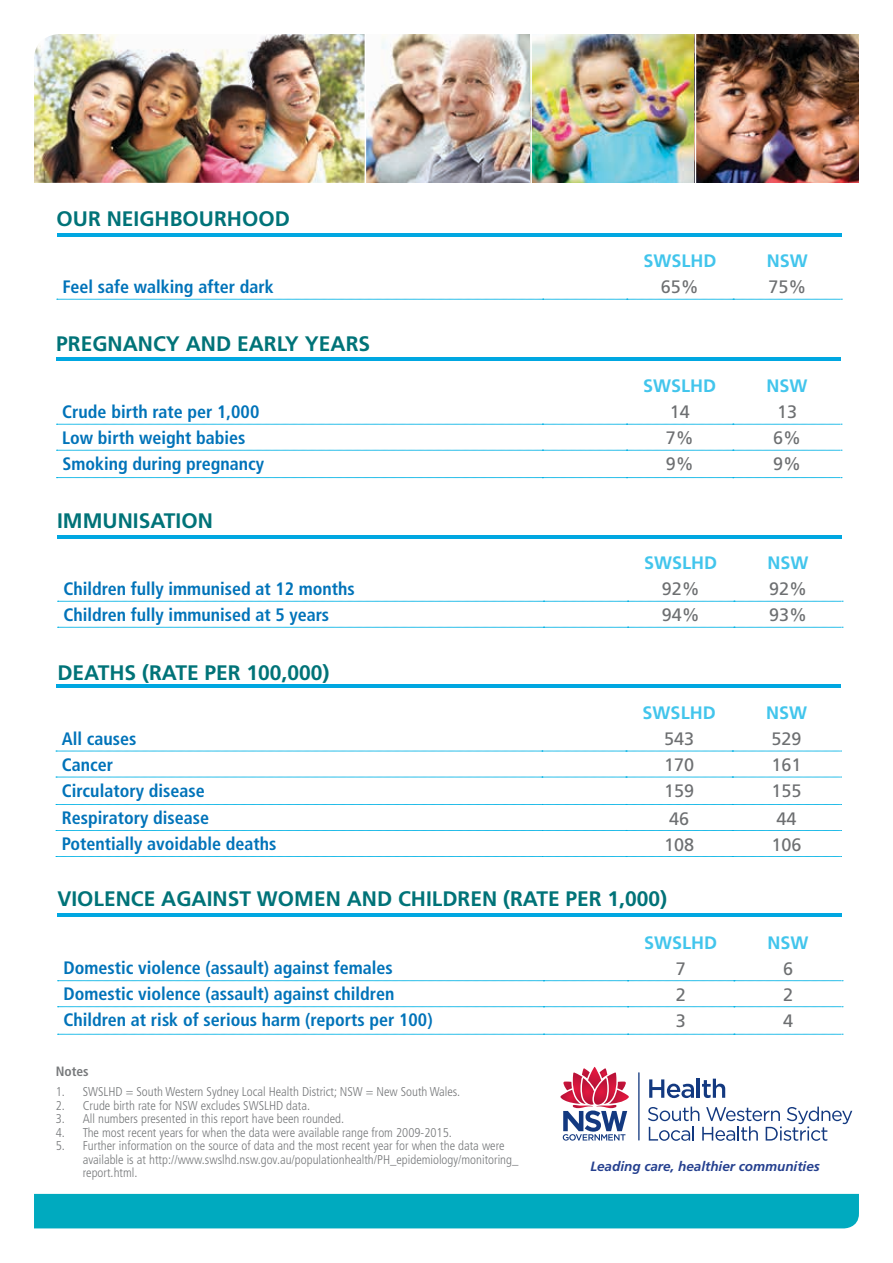
<style>
.page{position:relative;width:893px;height:1263px;background:#fff}
.page>*{position:absolute;margin:0;border:0;box-sizing:border-box;transform-origin:0 0}
.t1{font:700 21px "Frutiger";color:#007378}
.t2{font:700 condensed 18px "Frutiger";color:#0073b9}
.t3{font:18px "Frutiger";color:#6d6f71}
.t4{font:700 18px "Frutiger";color:#42c5ec}
.t5{font:italic 700 13.5px "Frutiger";color:#25408f}
.t6{font:700 condensed 13.5px "Frutiger";color:#77797b}
.t7{font:300 condensed 12.75px/13.5px "Frutiger";color:#77797b}
</style>
<div class="page">
<img style="left:34px;top:34px;width:331px;height:149px">
<div style="left:34px;top:1194px;width:825px;height:34px;background:#00aabf"></div>
<img style="left:366px;top:34px;width:493px;height:149px">
<hr style="left:530px;top:31px;width:2px;height:155px;background:#fff">
<hr style="left:695px;top:31px;width:1px;height:155px;background:#fff">
<hr style="left:56px;top:357px;width:785px;height:4px;background:#00a7e1">
<hr style="left:57px;top:535px;width:785px;height:3px;background:#00a7e1">
<svg style="left:56px;top:477px;width:786px;height:1px"></svg>
<svg style="left:56px;top:450px;width:786px;height:1px"></svg>
<svg style="left:56px;top:424px;width:786px;height:1px"></svg>
<svg style="left:58px;top:601px;width:785px;height:1px"></svg>
<svg style="left:58px;top:627px;width:785px;height:1px"></svg>
<hr style="left:56px;top:684px;width:785px;height:4px;background:#00a7e1">
<hr style="left:57px;top:913px;width:785px;height:3px;background:#00a7e1">
<hr style="left:57px;top:233px;width:784px;height:4px;background:#00a7e1">
<svg style="left:57px;top:299px;width:785px;height:1px"></svg>
<svg style="left:56px;top:856px;width:785px;height:1px"></svg>
<svg style="left:56px;top:830px;width:785px;height:1px"></svg>
<svg style="left:56px;top:804px;width:785px;height:1px"></svg>
<svg style="left:56px;top:777px;width:785px;height:1px"></svg>
<svg style="left:56px;top:751px;width:785px;height:1px"></svg>
<svg style="left:58px;top:980px;width:785px;height:1px"></svg>
<svg style="left:58px;top:1006px;width:785px;height:1px"></svg>
<svg style="left:58px;top:1034px;width:785px;height:1px"></svg>
<hr style="left:638px;top:1072px;width:1px;height:68px;background:#133980">
<svg style="left:560px;top:1066px;width:69px;height:74px"></svg>
<svg style="left:649px;top:1079px;width:45px;height:19px"></svg>
<hr style="left:697px;top:1079px;width:3px;height:19px;background:#133980">
<svg style="left:702px;top:1079px;width:23px;height:19px"></svg>
<svg style="left:648px;top:1106px;width:204px;height:35px"></svg>
<h1 class="t1" style="left:57px;top:206px;width:235px">OUR NEIGHBOURHOOD</h1>
<h2 class="t4" style="left:643px;top:250px;width:75px">SWSLHD</h2>
<h2 class="t4" style="left:767px;top:250px;width:43px">NSW</h2>
<h2 class="t2" style="left:63px;top:276px;width:213px">Feel safe walking after dark</h2>
<h2 class="t3" style="left:661px;top:276px;width:40px">65%</h2>
<h2 class="t3" style="left:768px;top:276px;width:40px">75%</h2>
<h1 class="t1" style="left:56px;top:331px;width:315px">PREGNANCY AND EARLY YEARS</h1>
<h2 class="t4" style="left:643px;top:375px;width:75px">SWSLHD</h2>
<h2 class="t4" style="left:766px;top:375px;width:43px">NSW</h2>
<h2 class="t2" style="left:62px;top:401px;width:199px">Crude birth rate per 1,000</h2>
<h2 class="t3" style="left:670px;top:401px;width:22px">14</h2>
<h2 class="t3" style="left:777px;top:401px;width:22px">13</h2>
<h2 class="t2" style="left:62px;top:427px;width:185px">Low birth weight babies</h2>
<h2 class="t3" style="left:666px;top:427px;width:30px">7%</h2>
<h2 class="t3" style="left:773px;top:427px;width:30px">6%</h2>
<h2 class="t2" style="left:62px;top:453px;width:203px">Smoking during pregnancy</h2>
<h2 class="t3" style="left:666px;top:453px;width:30px">9%</h2>
<h2 class="t3" style="left:773px;top:453px;width:30px">9%</h2>
<h1 class="t1" style="left:57px;top:508px;width:157px">IMMUNISATION</h1>
<h2 class="t4" style="left:644px;top:552px;width:75px">SWSLHD</h2>
<h2 class="t4" style="left:768px;top:552px;width:43px">NSW</h2>
<h2 class="t2" style="left:63px;top:578px;width:293px">Children fully immunised at 12 months</h2>
<h2 class="t3" style="left:662px;top:578px;width:40px">92%</h2>
<h2 class="t3" style="left:769px;top:578px;width:40px">92%</h2>
<h2 class="t2" style="left:63px;top:604px;width:267px">Children fully immunised at 5 years</h2>
<h2 class="t3" style="left:662px;top:604px;width:40px">94%</h2>
<h2 class="t3" style="left:769px;top:604px;width:40px">93%</h2>
<h1 class="t1" style="left:57px;top:660px;width:274px">DEATHS (RATE PER 100,000)</h1>
<h2 class="t4" style="left:643px;top:702px;width:75px">SWSLHD</h2>
<h2 class="t4" style="left:766px;top:702px;width:43px">NSW</h2>
<h2 class="t2" style="left:62px;top:728px;width:76px">All causes</h2>
<h2 class="t3" style="left:664px;top:728px;width:32px">543</h2>
<h2 class="t3" style="left:771px;top:728px;width:32px">529</h2>
<h2 class="t2" style="left:62px;top:754px;width:53px">Cancer</h2>
<h2 class="t3" style="left:664px;top:754px;width:32px">170</h2>
<h2 class="t3" style="left:771px;top:754px;width:32px">161</h2>
<h2 class="t2" style="left:62px;top:780px;width:144px">Circulatory disease</h2>
<h2 class="t3" style="left:664px;top:780px;width:32px">159</h2>
<h2 class="t3" style="left:772px;top:780px;width:32px">155</h2>
<h2 class="t2" style="left:62px;top:807px;width:149px">Respiratory disease</h2>
<h2 class="t3" style="left:669px;top:808px;width:22px">46</h2>
<h2 class="t3" style="left:777px;top:808px;width:22px">44</h2>
<h2 class="t2" style="left:62px;top:833px;width:216px">Potentially avoidable deaths</h2>
<h2 class="t3" style="left:664px;top:834px;width:32px">108</h2>
<h2 class="t3" style="left:772px;top:834px;width:32px">106</h2>
<h1 class="t1" style="left:57px;top:886px;width:611px">VIOLENCE AGAINST WOMEN AND CHILDREN (RATE PER 1,000)</h1>
<h2 class="t4" style="left:644px;top:932px;width:75px">SWSLHD</h2>
<h2 class="t4" style="left:768px;top:932px;width:43px">NSW</h2>
<h2 class="t2" style="left:63px;top:957px;width:331px">Domestic violence (assault) against females</h2>
<h2 class="t3" style="left:676px;top:958px;width:12px">7</h2>
<h2 class="t3" style="left:783px;top:958px;width:12px">6</h2>
<h2 class="t2" style="left:63px;top:983px;width:332px">Domestic violence (assault) against children</h2>
<h2 class="t3" style="left:676px;top:984px;width:12px">2</h2>
<h2 class="t3" style="left:783px;top:984px;width:12px">2</h2>
<h2 class="t2" style="left:63px;top:1009px;width:371px">Children at risk of serious harm (reports per 100)</h2>
<h2 class="t3" style="left:676px;top:1010px;width:12px">3</h2>
<h2 class="t3" style="left:783px;top:1010px;width:12px">4</h2>
<p class="t6" style="left:56px;top:1063px;width:34px">Notes</p>
<p class="t7" style="left:56px;top:1085px;width:406px">1. SWSLHD = South Western Sydney Local Health District; NSW = New South Wales.</p>
<p class="t7" style="left:56px;top:1098px;width:256px">2. Crude birth rate for NSW excludes SWSLHD data.</p>
<p class="t7" style="left:56px;top:1112px;width:290px">3. All numbers presented in this report have been rounded.</p>
<p class="t7" style="left:56px;top:1125px;width:398px">4. The most recent years for when the data were available range from 2009-2015.</p>
<p class="t7" style="left:83px;top:1139px;width:437px;text-indent:-27px">5. Further information on the source of data and the most recent year for when the data were available is at http://www.swslhd.nsw.gov.au/populationhealth/PH_epidemiology/monitoring_ report.html.</p>
<p class="t5" style="left:590px;top:1158px;width:231px">Leading care, healthier communities</p>
</div>
